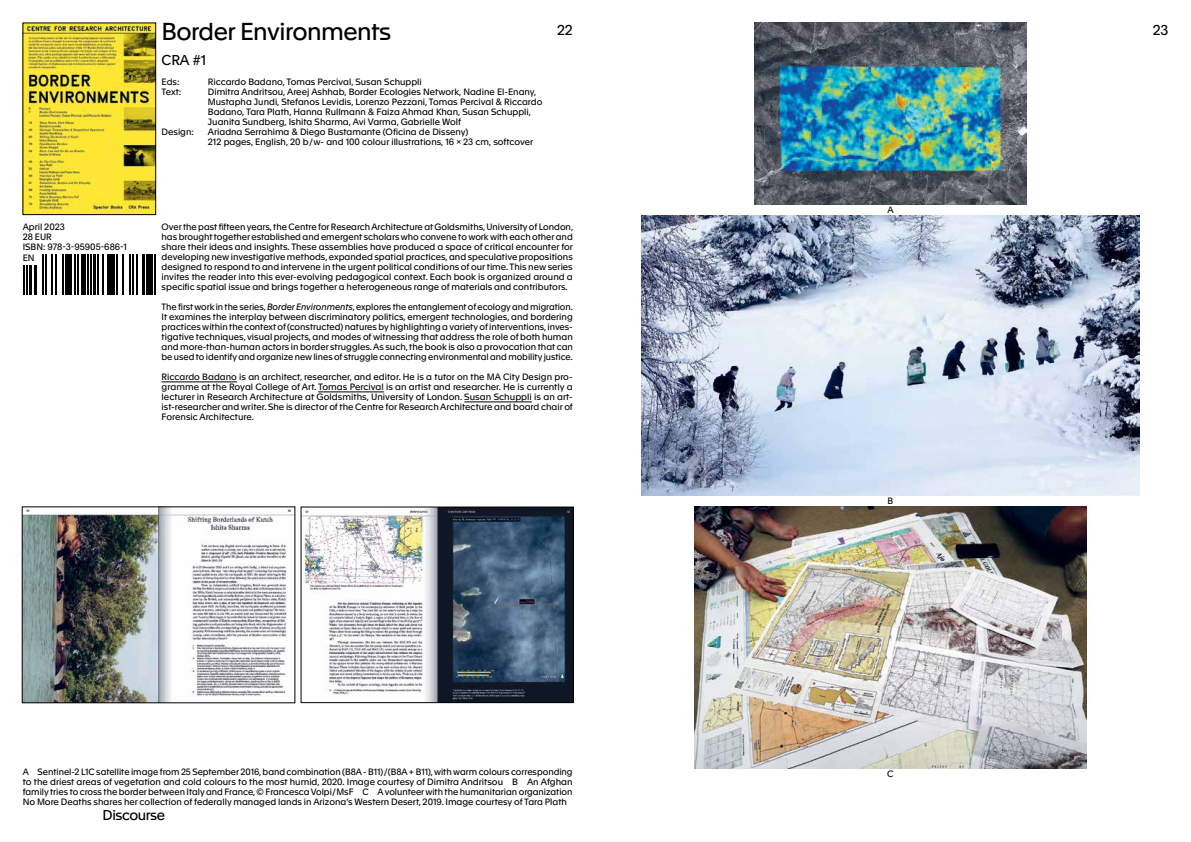
<style>
.page{position:relative;width:1191px;height:842px;background:#fff}
.page>*{position:absolute;margin:0;border:0;box-sizing:border-box;transform-origin:0 0}
.t1{font:24px "Apax";letter-spacing:-.02em;color:#000}
.t2{font:14px "Apax";letter-spacing:-.01em;color:#000}
.t3{font:9px/10px "Apax";color:#000;text-align:justify}
.s1{font-style:italic}
</style>
<div class="page">
<hr style="left:162px;top:381px;width:75px;height:1px;background:#000">
<hr style="left:318px;top:391px;width:66px;height:1px;background:#000">
<hr style="left:464px;top:401px;width:68px;height:1px;background:#000">
<svg style="left:24px;top:255px;width:128px;height:40px"></svg>
<hr style="left:154px;top:255px;width:2px;height:40px;background:#000">
<hr style="left:152px;top:255px;width:1px;height:40px;background:#000">
<hr style="left:146px;top:255px;width:4px;height:40px;background:#000">
<hr style="left:142px;top:255px;width:3px;height:40px;background:#000">
<hr style="left:136px;top:255px;width:2px;height:40px;background:#000">
<hr style="left:132px;top:255px;width:1px;height:40px;background:#000">
<hr style="left:129px;top:255px;width:2px;height:40px;background:#000">
<hr style="left:122px;top:255px;width:2px;height:40px;background:#000">
<hr style="left:117px;top:255px;width:1px;height:40px;background:#000">
<hr style="left:112px;top:255px;width:3px;height:40px;background:#000">
<hr style="left:107px;top:255px;width:4px;height:40px;background:#000">
<hr style="left:103px;top:255px;width:1px;height:40px;background:#000">
<hr style="left:97px;top:255px;width:2px;height:40px;background:#000">
<hr style="left:93px;top:255px;width:3px;height:40px;background:#000">
<hr style="left:90px;top:255px;width:2px;height:40px;background:#000">
<hr style="left:87px;top:255px;width:2px;height:40px;background:#000">
<hr style="left:82px;top:255px;width:4px;height:40px;background:#000">
<hr style="left:78px;top:255px;width:1px;height:40px;background:#000">
<hr style="left:75px;top:255px;width:1px;height:40px;background:#000">
<hr style="left:68px;top:255px;width:4px;height:40px;background:#000">
<hr style="left:65px;top:255px;width:1px;height:40px;background:#000">
<hr style="left:62px;top:255px;width:2px;height:40px;background:#000">
<hr style="left:55px;top:255px;width:2px;height:40px;background:#000">
<hr style="left:51px;top:255px;width:1px;height:40px;background:#000">
<hr style="left:45px;top:255px;width:2px;height:40px;background:#000">
<hr style="left:43px;top:255px;width:1px;height:40px;background:#000">
<hr style="left:34px;top:255px;width:3px;height:40px;background:#000">
<hr style="left:29px;top:255px;width:2px;height:40px;background:#000">
<hr style="left:26px;top:255px;width:1px;height:40px;background:#000">
<hr style="left:23px;top:255px;width:1px;height:40px;background:#000">
<div style="left:23px;top:255px;width:15px;height:10px;background:#fff"></div>
<img style="left:24px;top:509px;width:269px;height:192px">
<div style="left:22px;top:507px;width:273px;height:196px;border:1px solid #000"></div>
<img style="left:303px;top:509px;width:268px;height:192px">
<div style="left:301px;top:507px;width:272px;height:196px;border:1px solid #000"></div>
<img style="left:641px;top:215px;width:498px;height:280px">
<img style="left:694px;top:507px;width:392px;height:261px">
<img style="left:754px;top:23px;width:272px;height:181px">
<img style="left:25px;top:25px;width:129px;height:188px">
<div style="left:23px;top:23px;width:133px;height:192px;border:1px solid #000"></div>
<h1 class="t1" style="left:162px;top:18px;width:231px">Border Environments</h1>
<h2 class="t2" style="left:162px;top:52px;width:46px">CRA #1</h2>
<p class="t3" style="left:162px;top:77px;width:19px">Eds:</p>
<p class="t3" style="left:208px;top:77px;width:215px">Riccardo Badano, Tomas Percival, Susan Schuppli</p>
<p class="t3" style="left:162px;top:87px;width:21px">Text:</p>
<p class="t3" style="left:208px;top:87px;width:336px;text-align:left">Dimitra Andritsou, Areej Ashhab, Border Ecologies Network, Nadine El-Enany, Mustapha Jundi, Stefanos Levidis, Lorenzo Pezzani, Tomas Percival &amp; Riccardo Badano, Tara Plath, Hanna Rullmann &amp; Faiza Ahmad Khan, Susan Schuppli, Juanita Sundberg, Ishita Sharma, Avi Varma, Gabrielle Wolf</p>
<p class="t3" style="left:162px;top:127px;width:34px">Design:</p>
<p class="t3" style="left:208px;top:127px;width:327px">Ariadna Serrahima &amp; Diego Bustamante (Oficina de Disseny)<br>212 pages, English, 20 b / w- and 100 colour illustrations, 16 x 23 cm, softcover</p>
<h2 class="t2" style="left:557px;top:22px;width:17px">22</h2>
<h2 class="t2" style="left:1152px;top:22px;width:17px">23</h2>
<p class="t3" style="left:887px;top:205px;width:8px">A</p>
<p class="t3" style="left:23px;top:222px;width:106px;text-align:left">April 2023<br>28 EUR<br>ISBN: 978-3-95905-686-1</p>
<p class="t3" style="left:162px;top:222px;width:413px">Over the past fifteen years, the Centre for Research Architecture at Goldsmiths, University of London, has brought together established and emergent scholars who convene to work with each other and share their ideas and insights. These assemblies have produced a space of critical encounter for developing new investigative methods, expanded spatial practices, and speculative propositions designed to respond to and intervene in the urgent political conditions of our time. This new series invites the reader into this ever-evolving pedagogical context. Each book is organized around a specific spatial issue and brings together a heterogeneous range of materials and contributors.</p>
<p class="t3" style="left:162px;top:302px;width:413px">The first work in the series, <span class="s1">Border Environments</span>, explores the entanglement of ecology and migration.<br>It examines the interplay between discriminatory politics, emergent technologies, and bordering practices within the context of (constructed) natures by highlighting a variety of interventions, inves&shy;tigative techniques, visual projects, and modes of witnessing that address the role of both human and more-than-human actors in border struggles. As such, the book is also a provocation that can be used to identify and organize new lines of struggle connecting environmental and mobility justice.</p>
<p class="t3" style="left:162px;top:372px;width:413px">Riccardo Badano is an architect, researcher, and editor. He is a tutor on the MA City Design pro&shy;gramme at the Royal College of Art. Tomas Percival is an artist and researcher. He is currently a lecturer in Research Architecture at Goldsmiths, University of London. Susan Schuppli is an art&shy;ist-researcher and writer. She is director of the Centre for Research Architecture and board chair of Forensic Architecture.</p>
<p class="t3" style="left:23px;top:253px;width:13px">EN</p>
<p class="t3" style="left:23px;top:767px;width:551px">A Sentinel-2 L1C satellite image from 25 September 2016, band combination (B8A - B11) / (B8A + B11), with warm colours corresponding to the driest areas of vegetation and cold colours to the most humid, 2020. Image courtesy of Dimitra Andritsou B An Afghan family tries to cross the border between Italy and France, © Francesca Volpi / MsF C A volunteer with the humanitarian organization No More Deaths shares her collection of federally managed lands in Arizona’s Western Desert, 2019. Image courtesy of Tara Plath</p>
<p class="t3" style="left:887px;top:496px;width:7px">B</p>
<p class="t3" style="left:887px;top:769px;width:8px">C</p>
</div>
